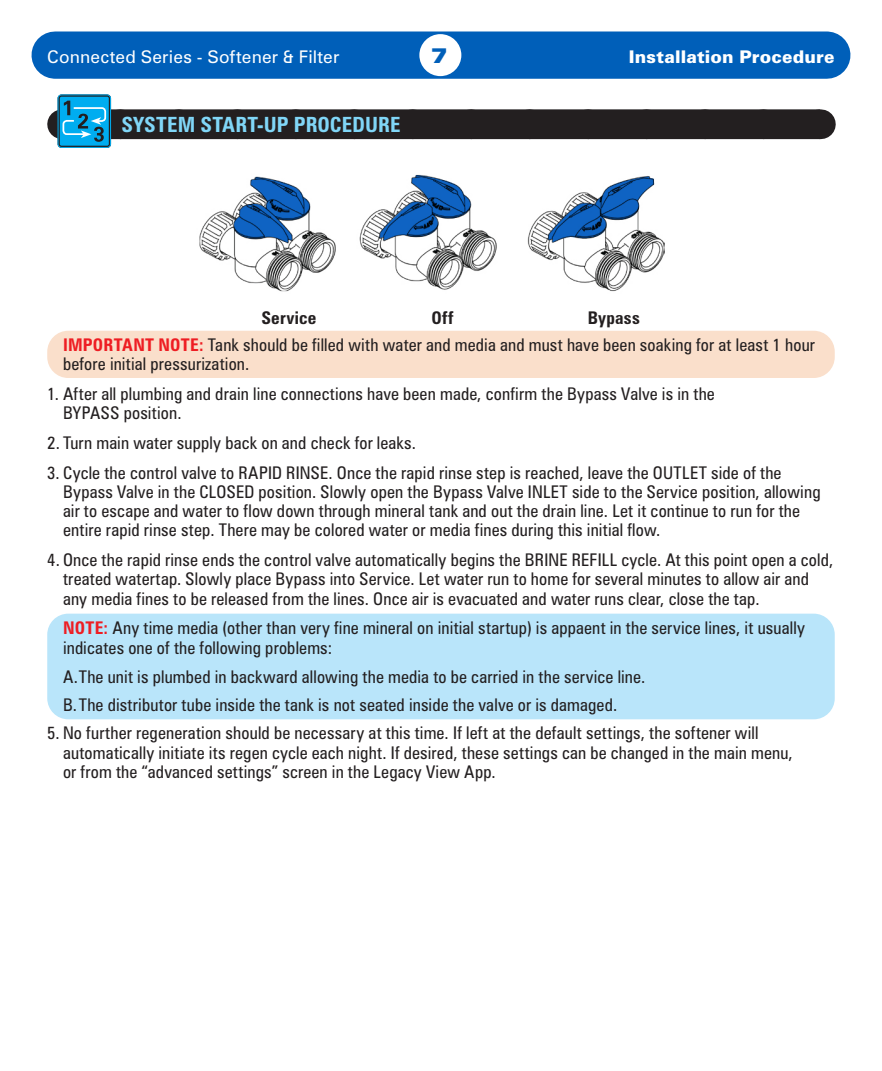
<style>
.page{position:relative;width:882px;height:1071px;background:#fff}
.page>*{position:absolute;margin:0;border:0;box-sizing:border-box;transform-origin:0 0}
.Paragraph_Heading{font:700 condensed 21px "Zurich BT";letter-spacing:.005em;color:#80d6f7}
.t1{font:900 expanded 21px "Zurich BT";color:#005fb9}
.Paragraph_01_Tabbed{font:condensed 17.5px/19.2px "Zurich BT";letter-spacing:.01em;color:#231f20}
.Paragraph_02_Tabbed{font:condensed 17.5px "Zurich BT";letter-spacing:.01em;color:#231f20}
.t2{font:17.5px "Zurich BT";letter-spacing:.01em;color:#fff}
.t3{font:900 17.5px "Zurich BT";letter-spacing:.01em;color:#fff}
.Paragraph_Body{font:700 condensed 17.5px "Zurich BT";letter-spacing:.015em;color:#231f20}
.s1{font-weight:700;color:#ee1d23}
</style>
<div class="page">
<div style="left:55px;top:32px;width:772px;height:47px;background:#005fb9"></div>
<div style="left:419px;top:34px;width:42px;height:42px;background:#fff;border-radius:50%"></div>
<div style="left:47px;top:331px;width:788px;height:47px;background:#fadfcb;border-radius:21px"></div>
<div style="left:47px;top:614px;width:788px;height:105px;background:#b9e5fa;border-radius:21px"></div>
<div style="left:62px;top:109px;width:758px;height:30px;background:#231f20"></div>
<svg style="left:120px;top:109px;width:671px;height:1px"></svg>
<hr style="left:820px;top:109px;width:1px;height:30px;background:#231f20">
<div style="left:58px;top:94px;width:53px;height:54px;border:1px solid #00adf0;border-radius:3px"></div>
<div style="left:60px;top:97px;width:49px;height:49px;background:#00adf0;border-radius:2px"></div>
<svg style="left:62px;top:101px;width:45px;height:41px"></svg>
<img style="left:199px;top:174px;width:466px;height:118px">
<p class="t1" style="left:431px;top:43px;width:18px">7</p>
<p class="t2" style="left:47px;top:46px;width:294px">Connected Series - Softener &amp; Filter</p>
<p class="t3" style="left:629px;top:46px;width:207px">Installation Procedure</p>
<p class="Paragraph_Heading" style="left:121px;top:112px;width:281px">SYSTEM START-UP PROCEDURE</p>
<p class="Paragraph_Body" style="left:261px;top:307px;width:56px">Service</p>
<p class="Paragraph_Body" style="left:431px;top:307px;width:24px">Off</p>
<p class="Paragraph_Body" style="left:588px;top:307px;width:54px">Bypass</p>
<p class="Paragraph_01_Tabbed" style="left:63px;top:335px;width:753px"><span class="s1">IMPORTANT NOTE:</span> Tank should be filled with water and media and must have been soaking for at least 1 hour before initial pressurization.</p>
<p class="Paragraph_01_Tabbed" style="left:63px;top:384px;width:653px;text-indent:-16px">1. After all plumbing and drain line connections have been made, confirm the Bypass Valve is in the<br>BYPASS position.</p>
<p class="Paragraph_01_Tabbed" style="left:47px;top:433px;width:370px">2. Turn main water supply back on and check for leaks.</p>
<p class="Paragraph_01_Tabbed" style="left:63px;top:463px;width:759px;text-indent:-16px">3. Cycle the control valve to RAPID RINSE. Once the rapid rinse step is reached, leave the OUTLET side of the Bypass Valve in the CLOSED position. Slowly open the Bypass Valve INLET side to the Service position, allowing air to escape and water to flow down through mineral tank and out the drain line. Let it continue to run for the entire rapid rinse step. There may be colored water or media fines during this initial flow.</p>
<p class="Paragraph_01_Tabbed" style="left:63px;top:550px;width:772px;text-indent:-16px">4. Once the rapid rinse ends the control valve automatically begins the BRINE REFILL cycle. At this point open a cold, treated watertap. Slowly place Bypass into Service. Let water run to home for several minutes to allow air and any media fines to be released from the lines. Once air is evacuated and water runs clear, close the tap.</p>
<p class="Paragraph_01_Tabbed" style="left:63px;top:618px;width:744px"><span class="s1">NOTE:</span> Any time media (other than very fine mineral on initial startup) is appaent in the service lines, it usually indicates one of the following problems:</p>
<p class="Paragraph_02_Tabbed" style="left:63px;top:666px;width:584px">A.The unit is plumbed in backward allowing the media to be carried in the service line.</p>
<p class="Paragraph_02_Tabbed" style="left:63px;top:694px;width:556px">B.The distributor tube inside the tank is not seated inside the valve or is damaged.</p>
<p class="Paragraph_01_Tabbed" style="left:63px;top:723px;width:731px;text-indent:-16px">5. No further regeneration should be necessary at this time. If left at the default settings, the softener will automatically initiate its regen cycle each night. If desired, these settings can be changed in the main menu, or from the “advanced settings” screen in the Legacy View App.</p>
</div>
